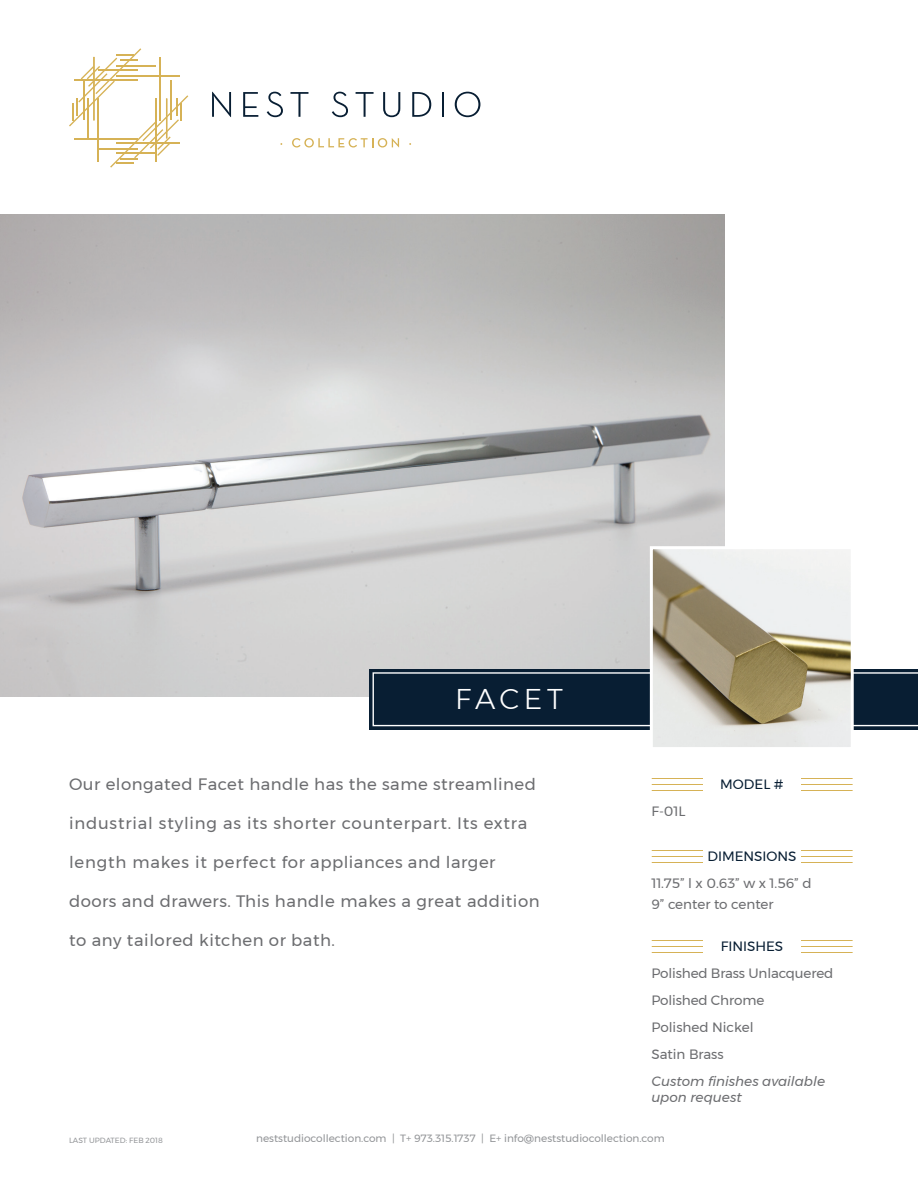
<style>
.page{position:relative;width:918px;height:1188px;background:#fff}
.page>*{position:absolute;margin:0;border:0;box-sizing:border-box;transform-origin:0 0}
.t1{font:300 28.5px "Montserrat";letter-spacing:.15em;color:#fff}
.t2{font:16.5px "Montserrat";letter-spacing:.03em;color:#6c6d70}
.t3{font:16.5px "Montserrat";letter-spacing:.05em;color:#6c6d70}
.t4{font:13.5px/27px "Montserrat";letter-spacing:-.01em;color:#6c6d70}
.t5{font:italic 13.5px/16.2px "Montserrat";color:#6c6d70}
.t6{font:13.5px "Montserrat";color:#081e33}
.t7{font:10.5px "Montserrat";color:#939598}
.t8{font:7.5px "Montserrat";color:#939598}
</style>
<div class="page">
<img style="left:0;top:214px;width:725px;height:483px">
<svg style="left:69px;top:48px;width:119px;height:120px"></svg>
<hr style="left:166px;top:98px;width:1px;height:40px;background:#d6b256">
<hr style="left:156px;top:98px;width:1px;height:64px;background:#d6b256">
<svg style="left:292px;top:138px;width:107px;height:10px"></svg>
<svg style="left:212px;top:92px;width:19px;height:25px"></svg>
<svg style="left:243px;top:92px;width:15px;height:25px"></svg>
<svg style="left:267px;top:92px;width:16px;height:25px"></svg>
<svg style="left:290px;top:92px;width:18px;height:25px"></svg>
<svg style="left:332px;top:92px;width:16px;height:25px"></svg>
<svg style="left:356px;top:92px;width:18px;height:25px"></svg>
<svg style="left:383px;top:92px;width:17px;height:25px"></svg>
<svg style="left:412px;top:92px;width:19px;height:25px"></svg>
<hr style="left:442px;top:92px;width:2px;height:25px;background:#081e33">
<svg style="left:455px;top:92px;width:25px;height:25px"></svg>
<hr style="left:652px;top:946px;width:201px;height:1px;background:#d6b256">
<hr style="left:652px;top:940px;width:201px;height:1px;background:#d6b256">
<hr style="left:652px;top:952px;width:201px;height:1px;background:#d6b256">
<div style="left:704px;top:936px;width:97px;height:22px;background:#fff"></div>
<hr style="left:652px;top:856px;width:201px;height:1px;background:#d6b256">
<hr style="left:652px;top:850px;width:201px;height:1px;background:#d6b256">
<hr style="left:652px;top:862px;width:201px;height:1px;background:#d6b256">
<div style="left:704px;top:846px;width:97px;height:22px;background:#fff"></div>
<hr style="left:652px;top:784px;width:201px;height:1px;background:#d6b256">
<hr style="left:652px;top:778px;width:201px;height:1px;background:#d6b256">
<hr style="left:652px;top:790px;width:201px;height:1px;background:#d6b256">
<div style="left:704px;top:774px;width:97px;height:22px;background:#fff"></div>
<svg style="left:370px;top:669px;width:548px;height:61px;background:#13283c"></svg>
<svg style="left:373px;top:672px;width:545px;height:54px;background:#14293d"></svg>
<img style="left:654px;top:550px;width:196px;height:196px">
<div style="left:650px;top:546px;width:204px;height:204px;border:3px solid #fff"></div>
<h1 class="t1" style="left:455px;top:678px;width:109px">FACET</h1>
<p class="t2" style="left:69px;top:772px;width:469px">Our elongated Facet handle has the same streamlined</p>
<p class="t3" style="left:69px;top:811px;width:460px">industrial styling as its shorter counterpart. Its extra</p>
<p class="t2" style="left:69px;top:850px;width:428px">length makes it perfect for appliances and larger</p>
<p class="t2" style="left:69px;top:889px;width:472px">doors and drawers. This handle makes a great addition</p>
<p class="t2" style="left:69px;top:928px;width:267px">to any tailored kitchen or bath.</p>
<p class="t4" style="left:651px;top:797px;width:36px">F-01L</p>
<p class="t6" style="left:720px;top:774px;width:65px">MODEL #</p>
<p class="t6" style="left:707px;top:846px;width:91px">DIMENSIONS</p>
<p class="t4" style="left:651px;top:872px;width:162px;line-height:21px">11.75” l x 0.63” w x 1.56” d<br>9” center to center</p>
<p class="t6" style="left:721px;top:936px;width:64px">FINISHES</p>
<p class="t4" style="left:651px;top:959px;width:184px">Polished Brass Unlacquered<br>Polished Chrome<br>Polished Nickel<br>Satin Brass</p>
<p class="t5" style="left:651px;top:1073px;width:175px">Custom finishes available upon request</p>
<p class="t8" style="left:69px;top:1135px;width:95px">LAST UPDATED: FEB 2018</p>
<p class="t7" style="left:256px;top:1130px;width:410px">neststudiocollection.com | T+ 973.315.1737 | E+ info@neststudiocollection.com</p>
</div>
